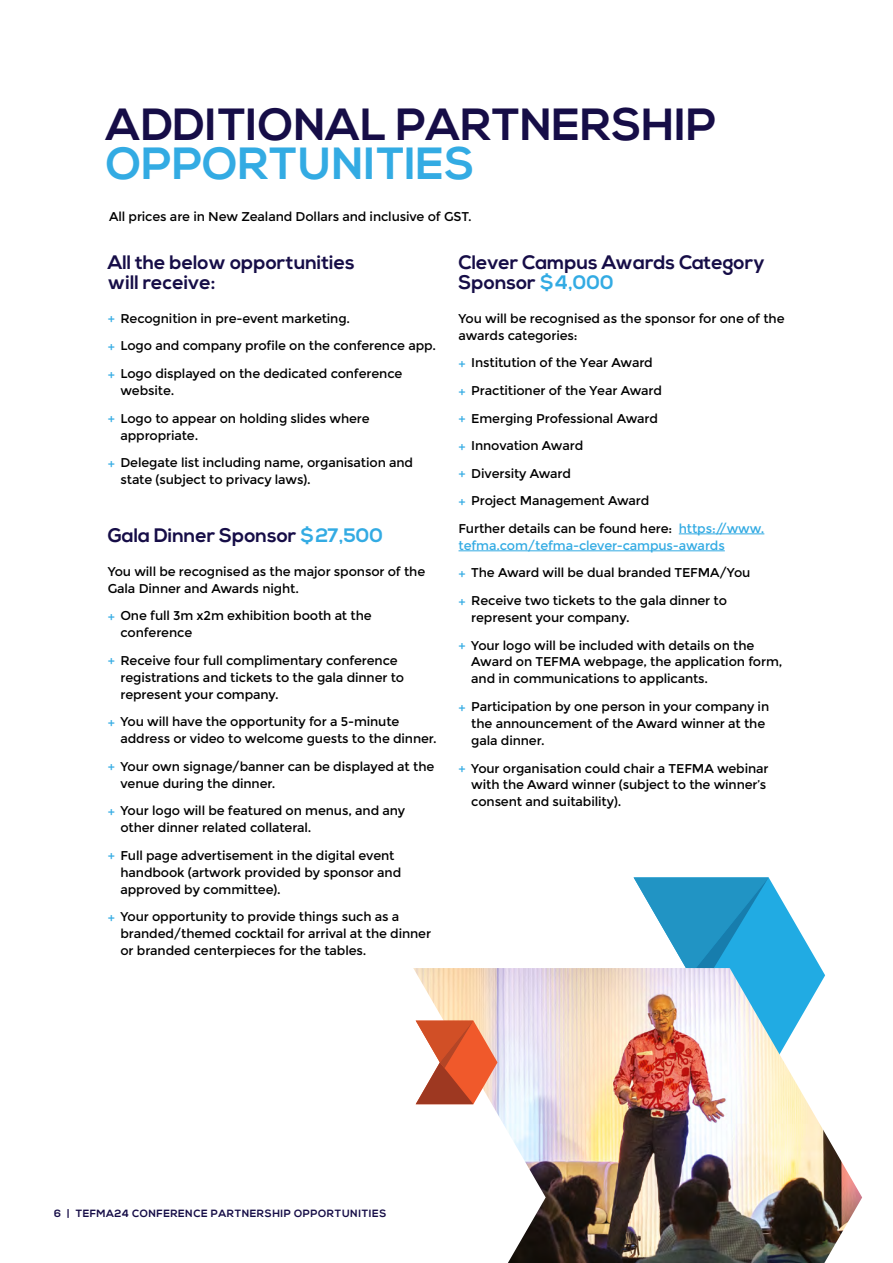
<style>
.page{position:relative;width:893px;height:1263px;background:#fff}
.page>*{position:absolute;margin:0;border:0;box-sizing:border-box;transform-origin:0 0}
.t1{font:700 45px "Nexa";color:#160d47}
.t2{font:700 45px "Nexa";color:#33abe3}
.t3{font:700 19.5px/19.5px "Nexa";color:#160d47}
.t4{font:12.75px/17px "Montserrat";letter-spacing:-.01em;color:#000}
.t5{font:700 10.5px "Nexa";letter-spacing:.05em;color:#160d47}
.s1{color:#33abe3}
</style>
<div class="page">
<hr style="left:679px;top:533px;width:85px;height:1px;background:#33abe3">
<hr style="left:459px;top:550px;width:266px;height:1px;background:#33abe3">
<svg style="left:634px;top:877px;width:187px;height:91px"></svg>
<img style="left:413px;top:968px;width:449px;height:295px">
<svg style="left:416px;top:1020px;width:81px;height:84px"></svg>
<h1 class="t1" style="left:106px;top:99px;width:612px">ADDITIONAL PARTNERSHIP</h1>
<h1 class="t2" style="left:106px;top:138px;width:370px">OPPORTUNITIES</h1>
<p class="t4" style="left:109px;top:208px;width:364px">All prices are in New Zealand Dollars and inclusive of GST.</p>
<h2 class="t3" style="left:108px;top:254px;width:248px">All the below opportunities will receive:</h2>
<p class="t4" style="left:108px;top:305px;width:330px;line-height:27.6px"><span class="s1">+</span> Recognition in pre-event marketing.<br><span class="s1">+</span> Logo and company profile on the conference app. <span class="s1">+</span> Logo displayed on the dedicated conference</p>
<p class="t4" style="left:108px;top:377px;width:263px;line-height:27.6px;text-indent:13px">website.<br><span class="s1">+</span> Logo to appear on holding slides where</p>
<p class="t4" style="left:108px;top:421px;width:307px;line-height:27.6px;text-indent:13px">appropriate.<br><span class="s1">+</span> Delegate list including name, organisation and</p>
<p class="t4" style="left:120px;top:471px;width:192px">state (subject to privacy laws).</p>
<h2 class="t3" style="left:108px;top:526px;width:277px">Gala Dinner Sponsor <span class="s1">$27,500</span></h2>
<p class="t4" style="left:108px;top:563px;width:319px">You will be recognised as the major sponsor of the<br>Gala Dinner and Awards night.</p>
<p class="t4" style="left:120px;top:607px;width:253px;text-indent:-13px"><span class="s1">+</span> One full 3m x2m exhibition booth at the conference</p>
<p class="t4" style="left:120px;top:652px;width:285px;text-indent:-13px"><span class="s1">+</span> Receive four full complimentary conference registrations and tickets to the gala dinner to represent your company.</p>
<p class="t4" style="left:120px;top:713px;width:318px;text-indent:-13px"><span class="s1">+</span> You will have the opportunity for a 5-minute address or video to welcome guests to the dinner.</p>
<p class="t4" style="left:120px;top:758px;width:315px;text-indent:-13px"><span class="s1">+</span> Your own signage/banner can be displayed at the venue during the dinner.</p>
<p class="t4" style="left:120px;top:802px;width:286px;text-indent:-13px"><span class="s1">+</span> Your logo will be featured on menus, and any other dinner related collateral.</p>
<p class="t4" style="left:120px;top:847px;width:282px;text-indent:-13px"><span class="s1">+</span> Full page advertisement in the digital event handbook (artwork provided by sponsor and approved by committee).</p>
<p class="t4" style="left:120px;top:908px;width:312px;text-indent:-13px"><span class="s1">+</span> Your opportunity to provide things such as a branded/themed cocktail for arrival at the dinner or branded centerpieces for the tables.</p>
<h2 class="t3" style="left:459px;top:254px;width:308px">Clever Campus Awards Category<br>Sponsor <span class="s1">$4,000</span></h2>
<p class="t4" style="left:459px;top:310px;width:328px">You will be recognised as the sponsor for one of the awards categories:</p>
<p class="t4" style="left:459px;top:349px;width:307px;line-height:27.6px"><span class="s1">+</span> Institution of the Year Award<br><span class="s1">+</span> Practitioner of the Year Award<br><span class="s1">+</span> Emerging Professional Award<br><span class="s1">+</span> Innovation Award<br><span class="s1">+</span> Diversity Award<br><span class="s1">+</span> Project Management Award<br>Further details can be found here: <span class="s1">https://www.</span></p>
<p class="t4" style="left:459px;top:532px;width:293px;line-height:27.6px"><span class="s1">tefma.com/tefma-clever-campus-awards<br>+</span> The Award will be dual branded TEFMA/You <span class="s1">+</span> Receive two tickets to the gala dinner to</p>
<p class="t4" style="left:459px;top:604px;width:297px;line-height:27.6px;text-indent:13px">represent your company.<br><span class="s1">+</span> Your logo will be included with details on the</p>
<p class="t4" style="left:471px;top:654px;width:313px">Award on TEFMA webpage, the application form, and in communications to applicants.</p>
<p class="t4" style="left:471px;top:698px;width:299px;text-indent:-13px"><span class="s1">+</span> Participation by one person in your company in the announcement of the Award winner at the gala dinner.</p>
<p class="t4" style="left:471px;top:760px;width:299px;text-indent:-13px"><span class="s1">+</span> Your organisation could chair a TEFMA webinar with the Award winner (subject to the winner’s consent and suitability).</p>
<p class="t5" style="left:54px;top:1207px;width:334px">6 | TEFMA24 CONFERENCE PARTNERSHIP OPPORTUNITIES</p>
</div>
